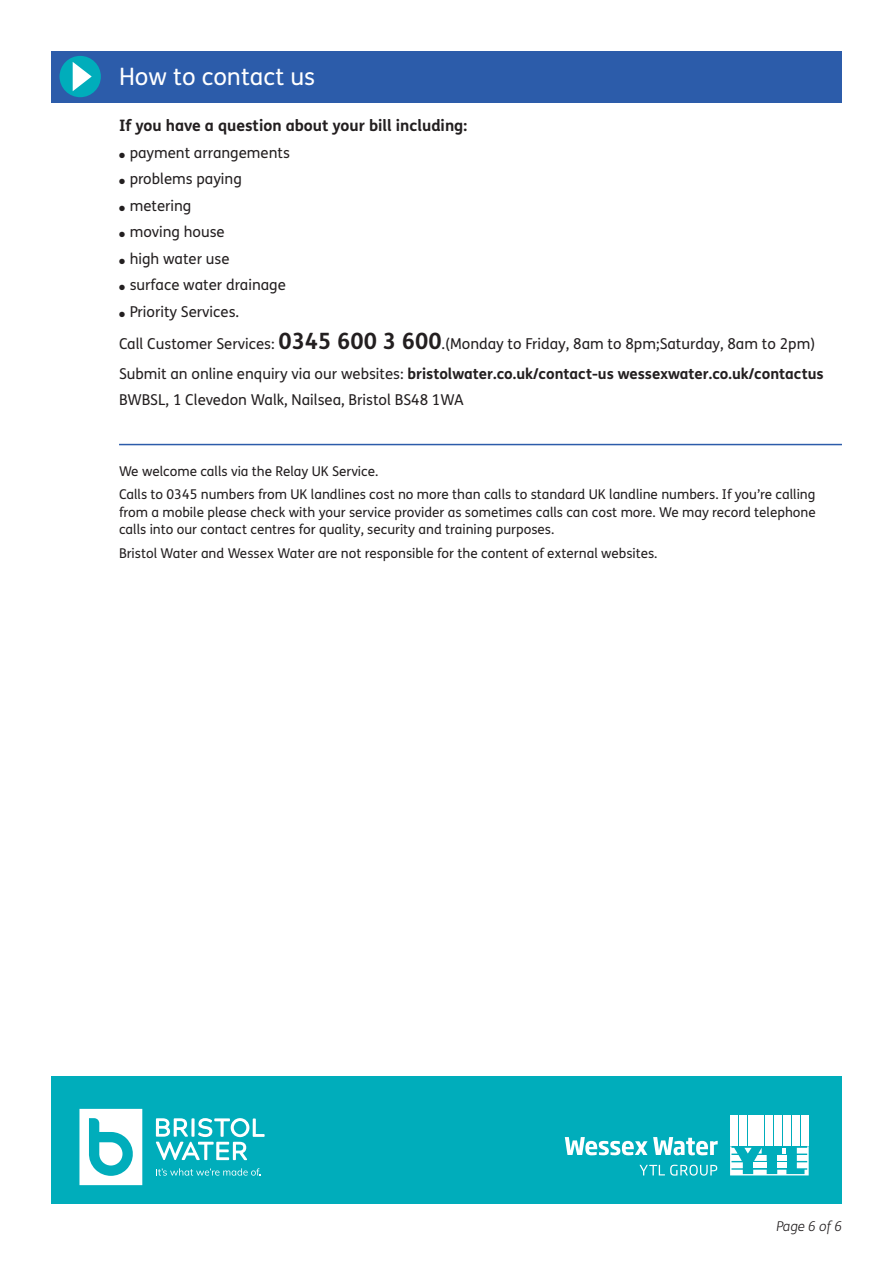
<style>
.page{position:relative;width:893px;height:1263px;background:#fff}
.page>*{position:absolute;margin:0;border:0;box-sizing:border-box;transform-origin:0 0}
.t1{font:24px "FS Me";color:#fff}
.t2{font:700 15.75px "FS Me";color:#231f20}
.t3{font:15px/32.1px "FS Me";color:#231f20}
.t4{font:13.5px/23.7px "FS Me";color:#231f20}
.t5{font:italic 300 13.5px "FS Me";color:#231f20}
.s1{font-weight:700;font-size:22.5px}
.s2{font-weight:700}
</style>
<div class="page">
<div style="left:51px;top:1076px;width:791px;height:127px;background:#00adbb"></div>
<div style="left:801px;top:1115px;width:8px;height:31px;background:#fff"></div>
<div style="left:730px;top:1115px;width:8px;height:31px;background:#fff"></div>
<div style="left:739px;top:1115px;width:8px;height:31px;background:#fff"></div>
<div style="left:748px;top:1115px;width:7px;height:31px;background:#fff"></div>
<div style="left:757px;top:1115px;width:7px;height:31px;background:#fff"></div>
<div style="left:766px;top:1115px;width:7px;height:31px;background:#fff"></div>
<div style="left:774px;top:1115px;width:8px;height:31px;background:#fff"></div>
<div style="left:783px;top:1115px;width:8px;height:31px;background:#fff"></div>
<div style="left:792px;top:1115px;width:8px;height:31px;background:#fff"></div>
<svg style="left:730px;top:1146px;width:79px;height:29px"></svg>
<svg style="left:639px;top:1165px;width:78px;height:11px"></svg>
<svg style="left:565px;top:1137px;width:82px;height:18px"></svg>
<svg style="left:653px;top:1137px;width:65px;height:18px"></svg>
<svg style="left:79px;top:1109px;width:63px;height:76px"></svg>
<svg style="left:156px;top:1168px;width:105px;height:7px"></svg>
<svg style="left:156px;top:1118px;width:109px;height:42px"></svg>
<div style="left:51px;top:51px;width:791px;height:51px;background:#2c5caa"></div>
<div style="left:60px;top:56px;width:41px;height:41px;background:#00adbb;border-radius:50%"></div>
<svg style="left:73px;top:62px;width:19px;height:29px"></svg>
<hr style="left:119px;top:444px;width:723px;height:1px;background:#2c5caa">
<h1 class="t1" style="left:119px;top:66px;width:198px">How to contact us</h1>
<p class="t2" style="left:119px;top:119px;width:350px">If you have a question about your bill including:</p>
<p class="t3" style="left:119px;top:138px;width:172px">● payment arrangements</p>
<p class="t3" style="left:119px;top:164px;width:124px">● problems paying</p>
<p class="t3" style="left:119px;top:191px;width:74px">● metering</p>
<p class="t3" style="left:119px;top:217px;width:107px">● moving house</p>
<p class="t3" style="left:119px;top:244px;width:112px">● high water use</p>
<p class="t3" style="left:119px;top:270px;width:168px">● surface water drainage</p>
<p class="t3" style="left:119px;top:297px;width:698px">● Priority Services.<br>Call Customer Services: <span class="s1">0345 600 3 600</span>.(Monday to Friday, 8am to 8pm;Saturday, 8am to 2pm)</p>
<p class="t3" style="left:119px;top:362px;width:706px;line-height:26.5px">Submit an online enquiry via our websites: <span class="s2">bristolwater.co.uk/contact-us wessexwater.co.uk/contactus<br></span>BWBSL, 1 Clevedon Walk, Nailsea, Bristol BS48 1WA</p>
<p class="t4" style="left:119px;top:460px;width:698px">We welcome calls via the Relay UK Service.<br>Calls to 0345 numbers from UK landlines cost no more than calls to standard UK landline numbers. If you’re calling</p>
<p class="t4" style="left:119px;top:504px;width:698px;line-height:17.2px">from a mobile please check with your service provider as sometimes calls can cost more. We may record telephone calls into our contact centres for quality, security and training purposes.</p>
<p class="t4" style="left:119px;top:542px;width:540px">Bristol Water and Wessex Water are not responsible for the content of external websites.</p>
<p class="t5" style="left:776px;top:1218px;width:67px">Page 6 of 6</p>
</div>
